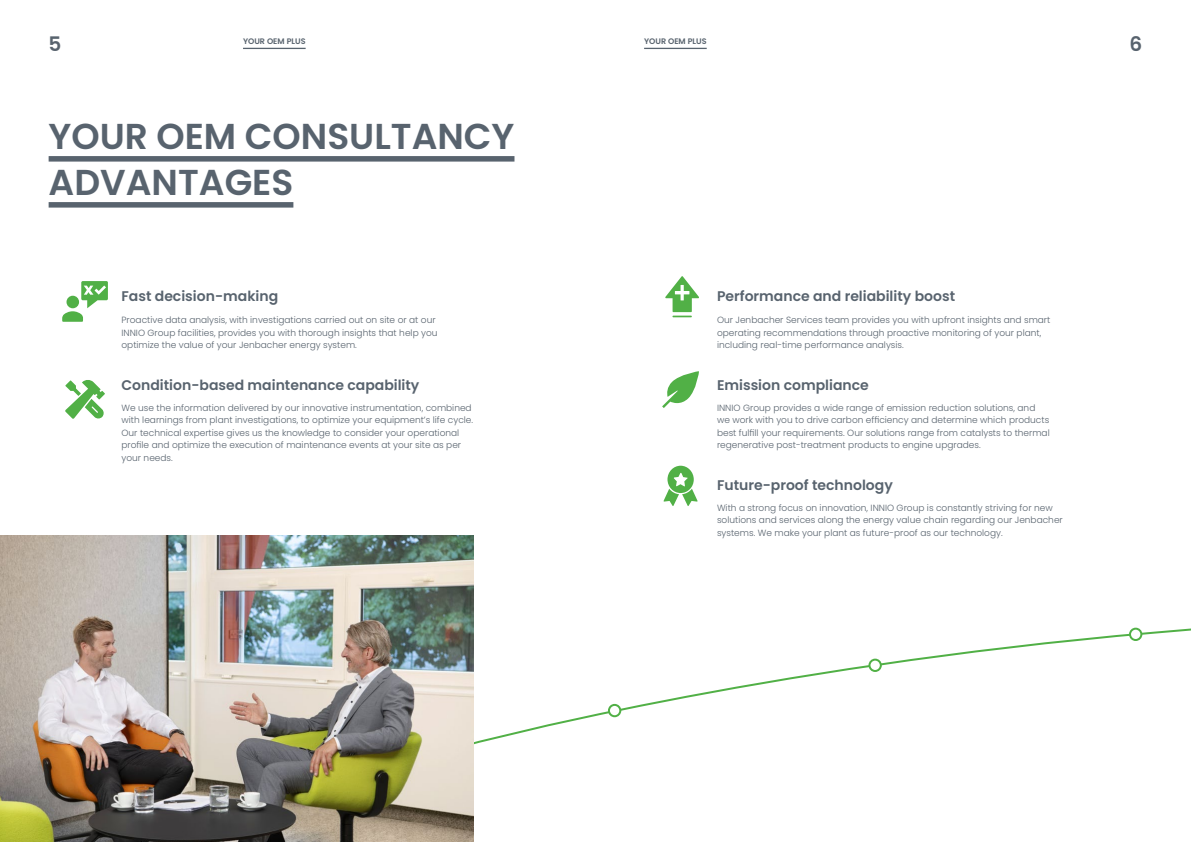
<style>
.page{position:relative;width:1191px;height:842px;background:#fff}
.page>*{position:absolute;margin:0;border:0;box-sizing:border-box;transform-origin:0 0}
.t1{font:600 36px/46px "Poppins";color:#58636e}
.t2{font:600 20px "Poppins";color:#58636e}
.t3{font:600 14px "Poppins";color:#58636e}
.t4{font:300 9px/12.5px "Poppins";color:#58636e}
.t5{font:600 8px "Poppins";color:#58636e}
</style>
<div class="page">
<svg style="left:474px;top:627px;width:717px;height:118px"></svg>
<div style="left:1130px;top:629px;width:11px;height:11px;background:#fff;border-radius:50%"></div>
<div style="left:1129px;top:628px;width:13px;height:13px;border:2px solid #51b046;border-radius:50%"></div>
<div style="left:869px;top:660px;width:12px;height:11px;background:#fff;border-radius:50%"></div>
<div style="left:868px;top:659px;width:14px;height:13px;border:2px solid #51b046;border-radius:50%"></div>
<div style="left:609px;top:705px;width:11px;height:11px;background:#fff;border-radius:50%"></div>
<div style="left:608px;top:704px;width:13px;height:13px;border:2px solid #51b046;border-radius:50%"></div>
<div style="left:49px;top:156px;width:465px;height:6px;background:#58636e"></div>
<div style="left:49px;top:202px;width:244px;height:6px;background:#58636e"></div>
<svg style="left:665px;top:276px;width:34px;height:41px"></svg>
<svg style="left:662px;top:371px;width:37px;height:37px"></svg>
<svg style="left:62px;top:281px;width:46px;height:41px"></svg>
<svg style="left:663px;top:466px;width:34px;height:40px"></svg>
<img style="left:0;top:536px;width:474px;height:306px">
<hr style="left:243px;top:48px;width:63px;height:1px;background:#58636e">
<hr style="left:644px;top:48px;width:62px;height:1px;background:#58636e">
<svg style="left:65px;top:380px;width:40px;height:39px"></svg>
<h2 class="t2" style="left:49px;top:32px;width:14px">5</h2>
<p class="t5" style="left:243px;top:37px;width:64px">YOUR OEM PLUS</p>
<p class="t5" style="left:644px;top:37px;width:64px">YOUR OEM PLUS</p>
<h2 class="t2" style="left:1129px;top:32px;width:14px">6</h2>
<h1 class="t1" style="left:49px;top:113px;width:467px">YOUR OEM CONSULTANCY<br>ADVANTAGES</h1>
<h3 class="t3" style="left:121px;top:287px;width:158px">Fast decision-making</h3>
<p class="t4" style="left:121px;top:314px;width:317px">Proactive data analysis, with investigations carried out on site or at our<br>INNIO Group facilities, provides you with thorough insights that help you optimize the value of your Jenbacher energy system.</p>
<h3 class="t3" style="left:121px;top:377px;width:299px">Condition-based maintenance capability</h3>
<p class="t4" style="left:121px;top:401px;width:353px">We use the information delivered by our innovative instrumentation, combined with learnings from plant investigations, to optimize your equipmentʼs life cycle.<br>Our technical expertise gives us the knowledge to consider your operational profile and optimize the execution of maintenance events at your site as per your needs.</p>
<h3 class="t3" style="left:717px;top:287px;width:240px">Performance and reliability boost</h3>
<p class="t4" style="left:717px;top:314px;width:335px">Our Jenbacher Services team provides you with upfront insights and smart operating recommendations through proactive monitoring of your plant, including real-time performance analysis.</p>
<h3 class="t3" style="left:717px;top:377px;width:153px">Emission compliance</h3>
<p class="t4" style="left:717px;top:401px;width:334px">INNIO Group provides a wide range of emission reduction solutions, and we work with you to drive carbon efficiency and determine which products best fulfill your requirements. Our solutions range from catalysts to thermal regenerative post-treatment products to engine upgrades.</p>
<h3 class="t3" style="left:717px;top:477px;width:177px">Future-proof technology</h3>
<p class="t4" style="left:717px;top:501px;width:347px">With a strong focus on innovation, INNIO Group is constantly striving for new solutions and services along the energy value chain regarding our Jenbacher systems. We make your plant as future-proof as our technology.</p>
</div>
